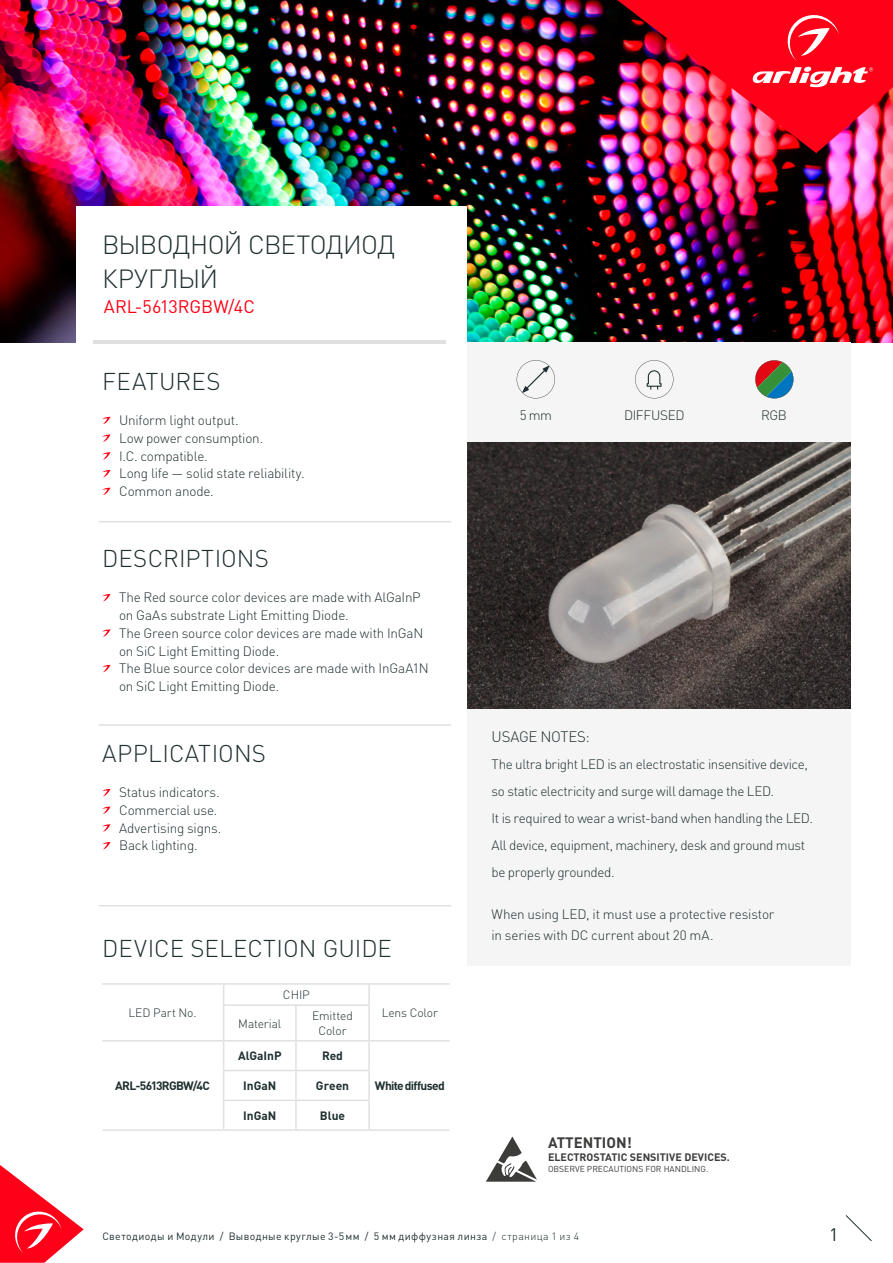
<style>
.page{position:relative;width:893px;height:1263px;background:#fff}
.page>*{position:absolute;margin:0;border:0;box-sizing:border-box;transform-origin:0 0}
.t1{font:300 25.95px/33.9px "DIN Pro";letter-spacing:-.03em;color:#1f2f2f}
.t2{font:300 24px "DIN Pro";letter-spacing:.005em;color:#1f2f2f}
.t3{font:18px "DIN Pro";color:#ff0013}
.t4{font:18px "DIN Pro";color:#1f2f2f}
.t5{font:300 15px "DIN Pro";letter-spacing:-.02em;color:#1f2f2f}
.t6{font:700 15px "DIN Pro";color:#3c3c3b}
.t7{font:300 13.5px/17.7px "DIN Pro";letter-spacing:-.015em;color:#1f2f2f}
.t8{font:300 12px/14.4px "DIN Pro";letter-spacing:-.01em;color:#1f2f2f;text-align:center}
.t9{font:700 12px "DIN Pro";letter-spacing:-.01em;color:#1f2f2f}
.t10{font:700 12px "DIN Pro";letter-spacing:-.055em;color:#1f2f2f}
.t11{font:700 10.65px "DIN Pro";color:#3c3c3b}
.t12{font:10.5px "DIN Pro";letter-spacing:.035em;color:#1f2f2f}
.t13{font:8.55px "DIN Pro";color:#3c3c3b}
.s1{font-style:inherit}
.s2{font-weight:300}
</style>
<div class="page">
<img style="left:0;top:0;width:893px;height:342px">
<img style="left:617px;top:0;width:276px;height:153px">
<svg style="left:0;top:1165px;width:84px;height:98px"></svg>
<svg style="left:845px;top:1215px;width:27px;height:26px"></svg>
<div style="left:467px;top:342px;width:383px;height:624px;background:#f5f5f5"></div>
<div style="left:77px;top:206px;width:390px;height:145px;background:#fff"></div>
<svg style="left:102px;top:417px;width:9px;height:7px"></svg>
<svg style="left:102px;top:434px;width:9px;height:8px"></svg>
<svg style="left:102px;top:452px;width:9px;height:8px"></svg>
<svg style="left:102px;top:470px;width:9px;height:7px"></svg>
<svg style="left:102px;top:488px;width:9px;height:7px"></svg>
<svg style="left:102px;top:594px;width:9px;height:7px"></svg>
<svg style="left:102px;top:629px;width:9px;height:8px"></svg>
<svg style="left:102px;top:665px;width:9px;height:7px"></svg>
<hr style="left:94px;top:340px;width:352px;height:3px;background:#dfe1e1">
<hr style="left:99px;top:521px;width:352px;height:1px;background:#dfe1e1">
<hr style="left:99px;top:724px;width:352px;height:2px;background:#dfe1e1">
<svg style="left:635px;top:360px;width:38px;height:38px"></svg>
<hr style="left:102px;top:1040px;width:122px;height:1px;background:#dfe1e1">
<hr style="left:224px;top:1040px;width:72px;height:1px;background:#dfe1e1">
<hr style="left:296px;top:1040px;width:73px;height:1px;background:#dfe1e1">
<hr style="left:369px;top:1040px;width:81px;height:1px;background:#dfe1e1">
<hr style="left:223px;top:1070px;width:73px;height:1px;background:#dfe1e1">
<hr style="left:296px;top:1070px;width:74px;height:1px;background:#dfe1e1">
<hr style="left:223px;top:1099px;width:73px;height:2px;background:#dfe1e1">
<hr style="left:296px;top:1099px;width:74px;height:2px;background:#dfe1e1">
<hr style="left:102px;top:1129px;width:122px;height:2px;background:#dfe1e1">
<hr style="left:224px;top:1129px;width:72px;height:2px;background:#dfe1e1">
<hr style="left:296px;top:1129px;width:73px;height:2px;background:#dfe1e1">
<hr style="left:369px;top:1129px;width:81px;height:2px;background:#dfe1e1">
<hr style="left:223px;top:1004px;width:73px;height:2px;background:#dfe1e1">
<hr style="left:296px;top:1004px;width:74px;height:2px;background:#dfe1e1">
<hr style="left:295px;top:1006px;width:2px;height:34px;background:#dfe1e1">
<hr style="left:102px;top:983px;width:122px;height:2px;background:#dfe1e1">
<hr style="left:224px;top:983px;width:72px;height:2px;background:#dfe1e1">
<hr style="left:296px;top:983px;width:73px;height:2px;background:#dfe1e1">
<hr style="left:369px;top:983px;width:81px;height:2px;background:#dfe1e1">
<svg style="left:223px;top:985px;width:1px;height:19px"></svg>
<hr style="left:223px;top:1006px;width:1px;height:34px;background:#dfe1e1">
<svg style="left:368px;top:985px;width:2px;height:19px"></svg>
<hr style="left:368px;top:1006px;width:2px;height:34px;background:#dfe1e1">
<hr style="left:295px;top:1041px;width:2px;height:29px;background:#dfe1e1">
<hr style="left:295px;top:1071px;width:2px;height:28px;background:#dfe1e1">
<svg style="left:223px;top:1041px;width:1px;height:88px"></svg>
<hr style="left:295px;top:1101px;width:2px;height:28px;background:#dfe1e1">
<hr style="left:368px;top:1041px;width:2px;height:29px;background:#dfe1e1">
<hr style="left:368px;top:1071px;width:2px;height:28px;background:#dfe1e1">
<hr style="left:368px;top:1101px;width:2px;height:28px;background:#dfe1e1">
<svg style="left:486px;top:1136px;width:51px;height:46px"></svg>
<img style="left:468px;top:443px;width:382px;height:266px">
<svg style="left:517px;top:360px;width:38px;height:38px"></svg>
<svg style="left:102px;top:789px;width:9px;height:7px"></svg>
<svg style="left:102px;top:806px;width:9px;height:8px"></svg>
<svg style="left:102px;top:824px;width:9px;height:8px"></svg>
<svg style="left:102px;top:842px;width:9px;height:7px"></svg>
<hr style="left:99px;top:905px;width:352px;height:1px;background:#dfe1e1">
<svg style="left:755px;top:360px;width:38px;height:38px"></svg>
<h1 class="t1" style="left:102px;top:226px;width:294px">ВЫВОДНОЙ СВЕТОДИОД<br>КРУГЛЫЙ</h1>
<h3 class="t3" style="left:104px;top:294px;width:153px">ARL-5613RGBW/4C</h3>
<h2 class="t2" style="left:102px;top:365px;width:120px">FEATURES</h2>
<p class="t7" style="left:119px;top:411px;width:187px">Uniform light output<span class="s1">.<br></span>Low power consumption.<br>I.C. compatible.<br>Long life — solid state reliability.<br>Common anode.</p>
<h2 class="t2" style="left:102px;top:542px;width:168px">DESCRIPTIONS</h2>
<p class="t7" style="left:119px;top:588px;width:311px">The Red source color devices are made with AlGaInP on GaAs substrate Light Emitting Diode.<br>The Green source color devices are made with InGaN on SiC Light Emitting Diode.<br>The Blue source color devices are made with InGaA1N on SiC Light Emitting Diode.</p>
<h2 class="t2" style="left:102px;top:737px;width:165px">APPLICATIONS</h2>
<p class="t7" style="left:119px;top:783px;width:104px">Status indicators.<br>Commercial use.<br>Advertising signs.<br>Back lighting.</p>
<h2 class="t2" style="left:102px;top:932px;width:291px">DEVICE SELECTION GUIDE</h2>
<p class="t8" style="left:128px;top:1005px;width:70px">LED Part No.</p>
<p class="t10" style="left:115px;top:1077px;width:96px">ARL-5613RGBW/4C</p>
<p class="t8" style="left:283px;top:987px;width:28px">CHIP</p>
<p class="t8" style="left:238px;top:1015px;width:44px">Material</p>
<p class="t8" style="left:312px;top:1008px;width:42px">Emitted<br>Color</p>
<p class="t8" style="left:382px;top:1005px;width:58px">Lens Color</p>
<p class="t9" style="left:238px;top:1048px;width:45px">AlGaInP</p>
<p class="t9" style="left:322px;top:1048px;width:22px">Red</p>
<p class="t9" style="left:243px;top:1077px;width:35px">InGaN</p>
<p class="t9" style="left:316px;top:1077px;width:35px">Green</p>
<p class="t10" style="left:375px;top:1077px;width:71px">White diffused</p>
<p class="t9" style="left:243px;top:1107px;width:35px">InGaN</p>
<p class="t9" style="left:320px;top:1107px;width:27px">Blue</p>
<p class="t7" style="left:520px;top:406px;width:34px">5 mm</p>
<p class="t7" style="left:761px;top:406px;width:27px">RGB</p>
<p class="t7" style="left:624px;top:406px;width:62px">DIFFUSED</p>
<p class="t5" style="left:492px;top:726px;width:100px">USAGE NOTES:</p>
<p class="t7" style="left:492px;top:750px;width:323px;line-height:27px">The ultra bright LED is an electrostatic insensitive device, so static electricity and surge will damage the LED.<br>It is required to wear a wrist-band when handling the LED.<br>All device, equipment, machinery, desk and ground must be properly grounded.</p>
<p class="t7" style="left:492px;top:903px;width:284px;line-height:21px">When using LED, it must use a protective resistor in series with DC current about 20 mA.</p>
<p class="t6" style="left:548px;top:1132px;width:85px">ATTENTION!</p>
<p class="t11" style="left:548px;top:1150px;width:183px">ELECTROSTATIC SENSITIVE DEVICES.</p>
<p class="t13" style="left:548px;top:1163px;width:162px">OBSERVE PRECAUTIONS FOR HANDLING.</p>
<p class="t12" style="left:102px;top:1229px;width:478px">Светодиоды и Модули / Выводные круглые 3-5мм / 5 мм диффузная линза <span class="s2">/ страница 1 из 4</span></p>
<h3 class="t4" style="left:829px;top:1222px;width:11px">1</h3>
</div>
